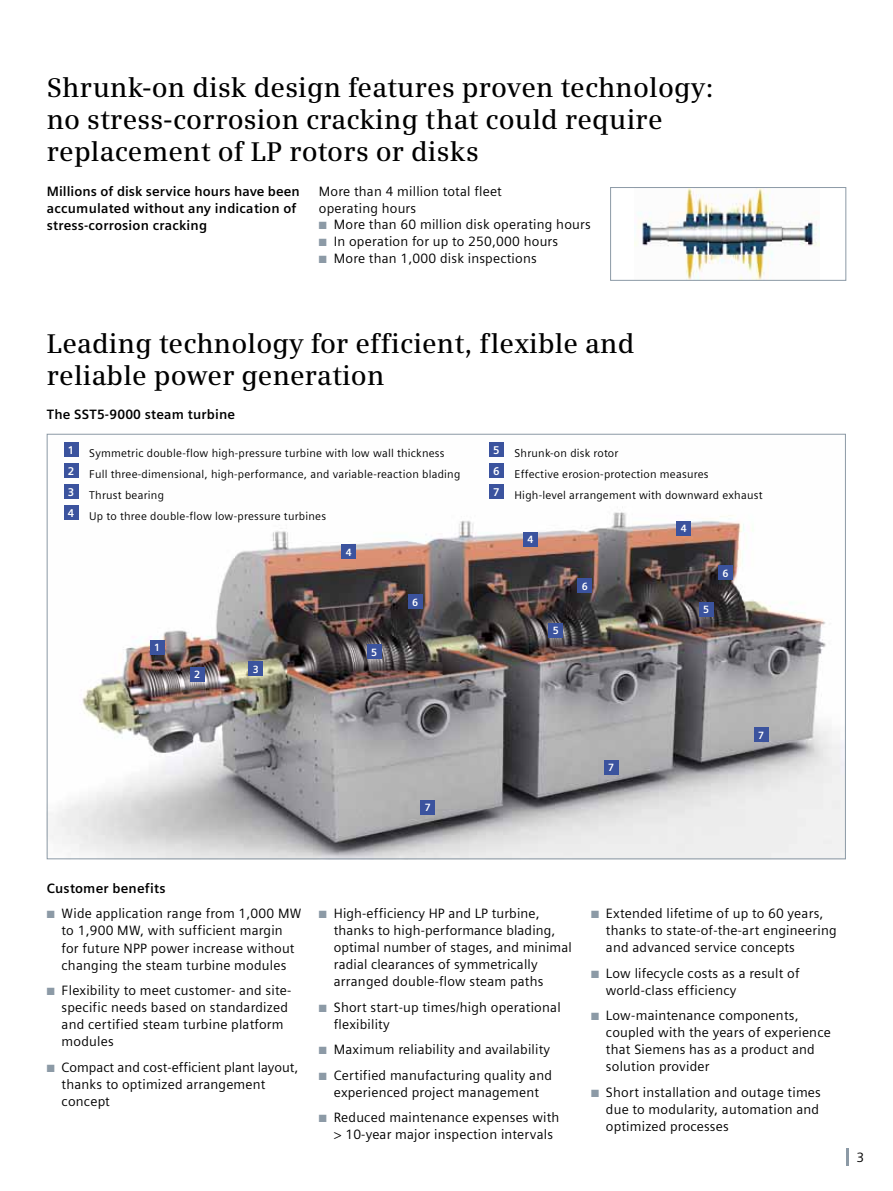
<style>
.page{position:relative;width:893px;height:1191px;background:#fff}
.page>*{position:absolute;margin:0;border:0;box-sizing:border-box;transform-origin:0 0}
.t1{font:600 27px/32px "Siemens Serif";letter-spacing:.005em;color:#000}
.t2{font:13.5px/17px "Siemens Sans";letter-spacing:.015em;color:#000}
.t3{font:700 13.5px/17px "Siemens Sans";letter-spacing:.015em;color:#000}
.t4{font:11.25px "Siemens Sans";letter-spacing:.02em;color:#000}
.t5{font:700 11.25px "Siemens Sans";color:#fff}
.t6{font:700 10.5px "Siemens Sans";color:#fff}
.s1{color:#8c9aa6}
</style>
<div class="page">
<img style="left:49px;top:507px;width:795px;height:350px">
<div style="left:64px;top:442px;width:15px;height:15px;background:#3b539e"></div>
<div style="left:64px;top:463px;width:15px;height:15px;background:#3b539e"></div>
<div style="left:64px;top:484px;width:15px;height:15px;background:#3b539e"></div>
<div style="left:64px;top:505px;width:15px;height:15px;background:#3b539e"></div>
<svg style="left:846px;top:1148px;width:2px;height:17px"></svg>
<div style="left:150px;top:639px;width:15px;height:15px;background:#3b539e"></div>
<div style="left:190px;top:666px;width:15px;height:15px;background:#3b539e"></div>
<div style="left:248px;top:661px;width:15px;height:15px;background:#3b539e"></div>
<div style="left:341px;top:544px;width:15px;height:15px;background:#3b539e"></div>
<div style="left:523px;top:531px;width:15px;height:15px;background:#3b539e"></div>
<div style="left:676px;top:521px;width:15px;height:15px;background:#3b539e"></div>
<div style="left:367px;top:644px;width:15px;height:15px;background:#3b539e"></div>
<div style="left:548px;top:623px;width:15px;height:15px;background:#3b539e"></div>
<div style="left:699px;top:602px;width:14px;height:15px;background:#3b539e"></div>
<div style="left:408px;top:594px;width:14px;height:15px;background:#3b539e"></div>
<div style="left:577px;top:578px;width:15px;height:15px;background:#3b539e"></div>
<div style="left:718px;top:565px;width:15px;height:15px;background:#3b539e"></div>
<div style="left:420px;top:800px;width:15px;height:15px;background:#3b539e"></div>
<div style="left:604px;top:759px;width:15px;height:15px;background:#3b539e"></div>
<div style="left:754px;top:727px;width:15px;height:15px;background:#3b539e"></div>
<div style="left:489px;top:442px;width:15px;height:15px;background:#3b539e"></div>
<div style="left:489px;top:463px;width:15px;height:15px;background:#3b539e"></div>
<div style="left:489px;top:484px;width:15px;height:15px;background:#3b539e"></div>
<img style="left:635px;top:189px;width:184px;height:90px">
<div style="left:610px;top:187px;width:236px;height:94px;border:1px solid #8c9aa6"></div>
<h1 class="t1" style="left:47px;top:72px;width:668px">Shrunk-on disk design features proven technology: no stress-corrosion cracking that could require replacement of LP rotors or disks</h1>
<p class="t3" style="left:47px;top:183px;width:254px">Millions of disk service hours have been accumulated without any indication of stress-corrosion cracking</p>
<p class="t2" style="left:319px;top:183px;width:184px">More than 4 million total fleet operating hours</p>
<p class="t2" style="left:319px;top:216px;width:273px"><span class="s1">■</span> More than 60 million disk operating hours</p>
<p class="t2" style="left:319px;top:233px;width:241px"><span class="s1">■</span> In operation for up to 250,000 hours</p>
<p class="t2" style="left:319px;top:250px;width:219px"><span class="s1">■</span> More than 1,000 disk inspections</p>
<h1 class="t1" style="left:47px;top:327px;width:589px">Leading technology for efficient, flexible and reliable power generation</h1>
<p class="t3" style="left:47px;top:405px;width:190px">The SST5-9000 steam turbine</p>
<p class="t5" style="left:68px;top:444px;width:8px">1</p>
<p class="t4" style="left:89px;top:447px;width:357px">Symmetric double-flow high-pressure turbine with low wall thickness</p>
<p class="t5" style="left:68px;top:465px;width:8px">2</p>
<p class="t4" style="left:89px;top:468px;width:373px">Full three-dimensional, high-performance, and variable-reaction blading</p>
<p class="t5" style="left:68px;top:485px;width:8px">3</p>
<p class="t4" style="left:89px;top:489px;width:76px">Thrust bearing</p>
<p class="t5" style="left:68px;top:506px;width:8px">4</p>
<p class="t4" style="left:89px;top:509px;width:238px">Up to three double-flow low-pressure turbines</p>
<p class="t6" style="left:154px;top:641px;width:8px">1</p>
<p class="t6" style="left:194px;top:668px;width:8px">2</p>
<p class="t6" style="left:253px;top:663px;width:8px">3</p>
<p class="t6" style="left:346px;top:546px;width:8px">4</p>
<p class="t6" style="left:371px;top:646px;width:8px">5</p>
<p class="t6" style="left:412px;top:596px;width:8px">6</p>
<p class="t6" style="left:425px;top:801px;width:8px">7</p>
<p class="t5" style="left:493px;top:444px;width:8px">5</p>
<p class="t4" style="left:514px;top:447px;width:105px">Shrunk-on disk rotor</p>
<p class="t5" style="left:493px;top:465px;width:8px">6</p>
<p class="t4" style="left:514px;top:468px;width:196px">Effective erosion-protection measures</p>
<p class="t5" style="left:493px;top:485px;width:8px">7</p>
<p class="t4" style="left:514px;top:489px;width:250px">High-level arrangement with downward exhaust</p>
<p class="t6" style="left:527px;top:533px;width:8px">4</p>
<p class="t6" style="left:553px;top:625px;width:8px">5</p>
<p class="t6" style="left:582px;top:580px;width:8px">6</p>
<p class="t6" style="left:608px;top:761px;width:8px">7</p>
<p class="t6" style="left:681px;top:522px;width:8px">4</p>
<p class="t6" style="left:703px;top:603px;width:8px">5</p>
<p class="t6" style="left:723px;top:567px;width:8px">6</p>
<p class="t6" style="left:758px;top:729px;width:8px">7</p>
<p class="t3" style="left:47px;top:880px;width:120px">Customer benefits</p>
<p class="t2" style="left:47px;top:905px;width:256px;text-align:center"><span class="s1">■</span> Wide application range from 1,000 MW to 1,900 MW, with sufficient margin<br>for future NPP power increase without changing the steam turbine modules</p>
<p class="t2" style="left:62px;top:982px;width:231px;text-indent:-15px"><span class="s1">■</span> Flexibility to meet customer- and site&shy;specific needs based on standardized and certified steam turbine platform modules</p>
<p class="t2" style="left:62px;top:1058px;width:238px;text-indent:-15px"><span class="s1">■</span> Compact and cost-efficient plant layout, thanks to optimized arrangement concept</p>
<p class="t2" style="left:334px;top:905px;width:240px;text-indent:-15px"><span class="s1">■</span> High-efficiency HP and LP turbine, thanks to high-performance blading, optimal number of stages, and minimal radial clearances of symmetrically arranged double-flow steam paths</p>
<p class="t2" style="left:334px;top:998px;width:228px;text-indent:-15px"><span class="s1">■</span> Short start-up times/high operational flexibility</p>
<p class="t2" style="left:319px;top:1041px;width:233px"><span class="s1">■</span> Maximum reliability and availability</p>
<p class="t2" style="left:319px;top:1066px;width:235px;text-align:center"><span class="s1">■</span> Certified manufacturing quality and experienced project management</p>
<p class="t2" style="left:334px;top:1109px;width:227px;text-indent:-15px"><span class="s1">■</span> Reduced maintenance expenses with &gt; 10-year major inspection intervals</p>
<p class="t2" style="left:606px;top:905px;width:232px;text-indent:-15px"><span class="s1">■</span> Extended lifetime of up to 60 years, thanks to state-of-the-art engineering and advanced service concepts</p>
<p class="t2" style="left:606px;top:964px;width:195px;text-indent:-15px"><span class="s1">■</span> Low lifecycle costs as a result of world-class efficiency</p>
<p class="t2" style="left:606px;top:1007px;width:226px;text-indent:-15px"><span class="s1">■</span> Low-maintenance components, coupled with the years of experience that Siemens has as a product and solution provider</p>
<p class="t2" style="left:606px;top:1083px;width:216px;text-indent:-15px"><span class="s1">■</span> Short installation and outage times due to modularity, automation and optimized processes</p>
<p class="t2" style="left:857px;top:1148px;width:9px">3</p>
</div>
